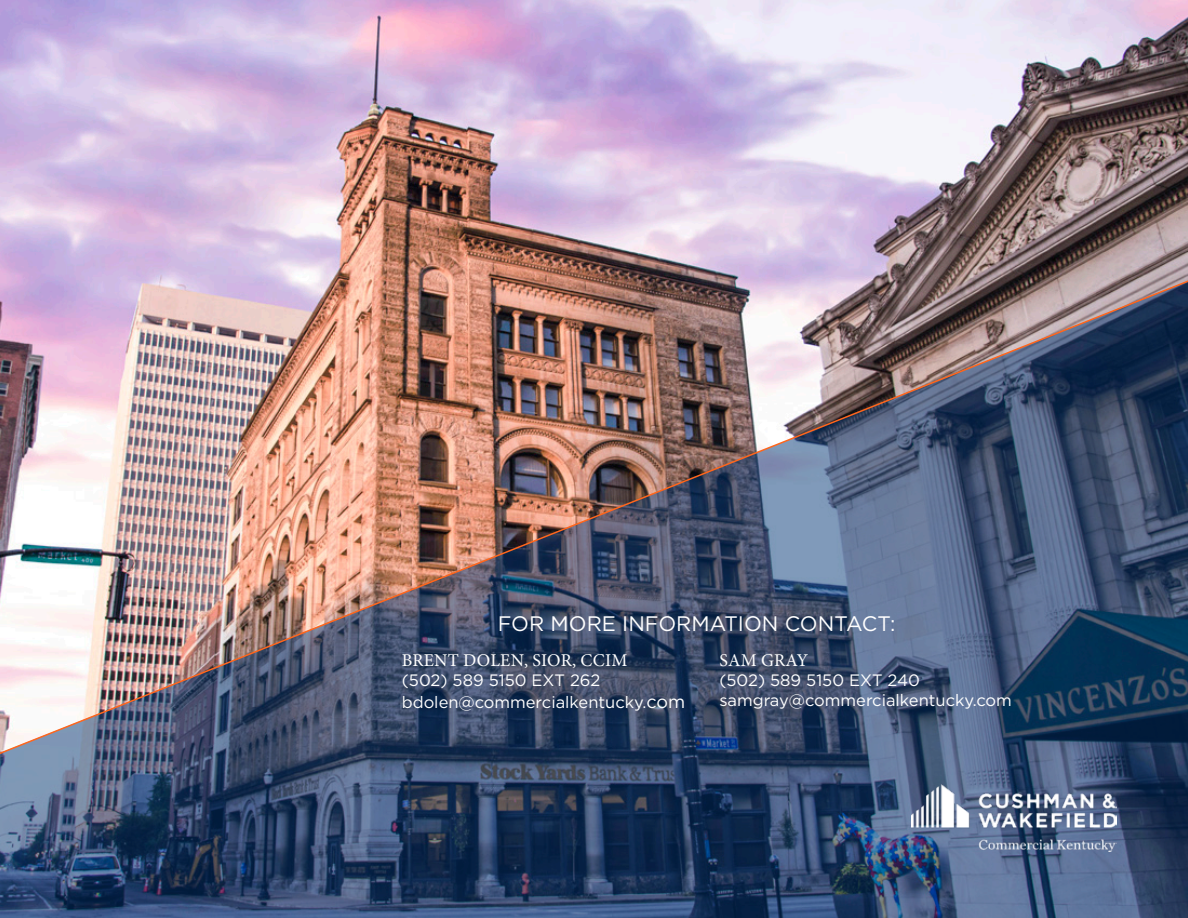
<style>
.page{position:relative;width:1188px;height:918px;background:#fff}
.page>*{position:absolute;margin:0;border:0;box-sizing:border-box;transform-origin:0 0}
.t1{font:21px "Gotham";color:#fff}
.t2{font:18px "Minion Pro";letter-spacing:.01em;color:#fff}
.t3{font:16.5px "Gotham";color:#fff}
.s1{font-size:18px}
</style>
<div class="page">
<img style="left:0;top:0;width:1188px;height:259px">
<svg style="left:0;top:764px;width:1188px;height:154px;background:#31486c"></svg>
<img style="left:0;top:259px;width:1188px;height:505px">
<img style="left:912px;top:784px;width:204px;height:68px">
<p class="t1" style="left:498px;top:611px;width:399px">FOR MORE INFORMATION CONTACT:</p>
<p class="t2" style="left:402px;top:649px;width:227px">BRENT DOLEN, SIOR, CCIM</p>
<p class="t3" style="left:402px;top:670px;width:200px">(502) 589 5150 EXT 262</p>
<p class="t3" style="left:402px;top:691px;width:285px">bdolen@commercialkentucky.<span class="s1">com</span></p>
<p class="t2" style="left:719px;top:649px;width:90px">SAM GRAY</p>
<p class="t3" style="left:719px;top:670px;width:202px">(502) 589 5150 EXT 240</p>
<p class="t3" style="left:719px;top:690px;width:294px">samgray@commercialkentucky.com</p>
</div>
